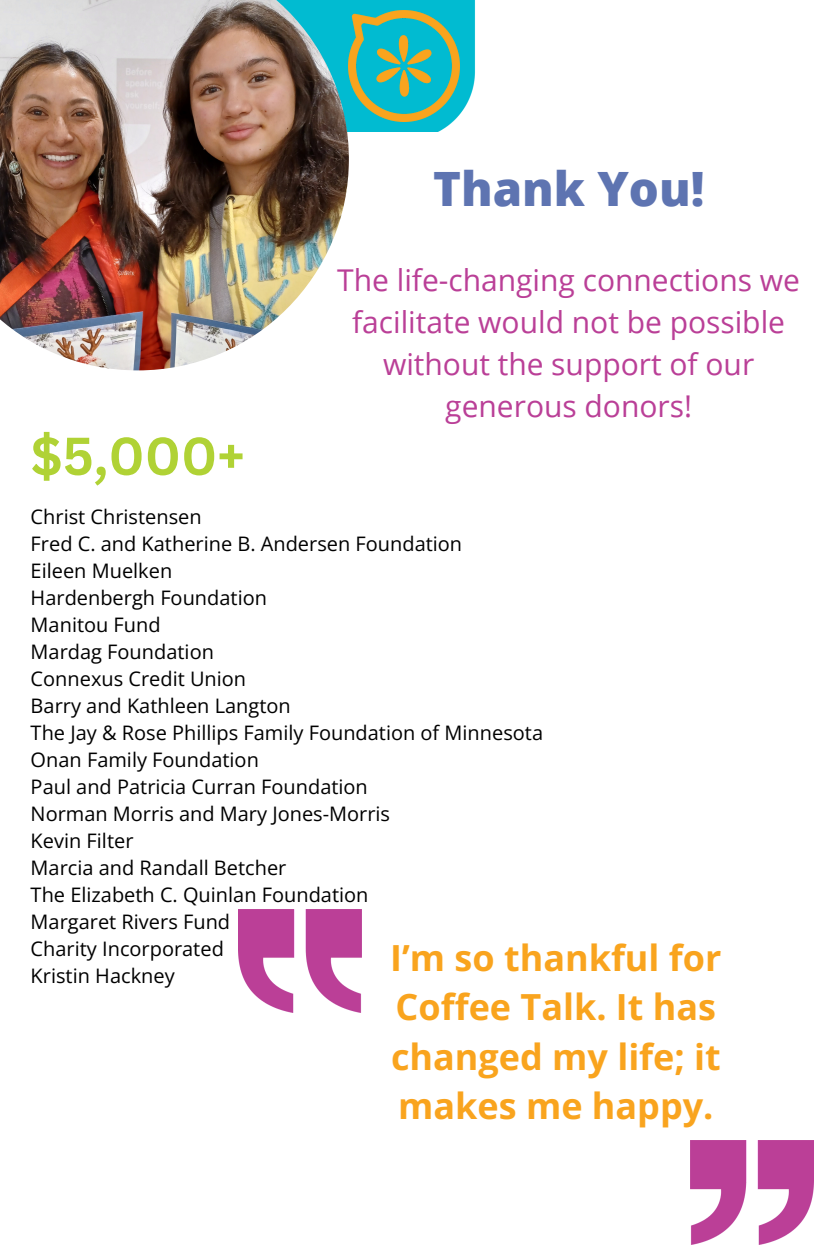
<style>
.page{position:relative;width:828px;height:1260px;background:#fff}
.page>*{position:absolute;margin:0;border:0;box-sizing:border-box;transform-origin:0 0}
.t1{font:700 52px "Canva Sans";color:#b0d235}
.t2{font:800 47.4px "Open Sans";color:#5e74b1}
.t3{font:700 36px/49.6px "Open Sans";color:#f9a41e}
.t4{font:30px/42px "Open Sans";color:#ba3f97;text-align:center}
.t5{font:20px "Open Sans";color:#000}
</style>
<div class="page">
<img style="left:349px;top:0;width:126px;height:132px">
<img style="left:349px;top:10px;width:111px;height:111px">
<img style="left:0;top:0;width:349px;height:370px">
<img style="left:690px;top:1141px;width:123px;height:103px">
<img style="left:238px;top:909px;width:123px;height:104px">
<p class="t2" style="left:433px;top:155px;width:273px">Thank You!</p>
<p class="t1" style="left:31px;top:419px;width:216px">$5,000+</p>
<p class="t4" style="left:337px;top:258px;width:464px">The life-changing connections we facilitate would not be possible without the support of our generous donors!</p>
<h3 class="t5" style="left:31px;top:502px;width:173px">Christ Christensen</h3>
<h1 class="t5" style="left:31px;top:529px;width:433px">Fred C. and Katherine B. Andersen Foundation</h1>
<p class="t5" style="left:31px;top:556px;width:143px">Eileen Muelken</p>
<p class="t5" style="left:31px;top:583px;width:238px">Hardenbergh Foundation</p>
<p class="t5" style="left:31px;top:610px;width:132px">Manitou Fund</p>
<p class="t5" style="left:31px;top:637px;width:185px">Mardag Foundation</p>
<p class="t5" style="left:31px;top:664px;width:217px">Connexus Credit Union</p>
<p class="t5" style="left:31px;top:691px;width:262px">Barry and Kathleen Langton</p>
<p class="t5" style="left:31px;top:718px;width:514px">The Jay &amp; Rose Phillips Family Foundation of Minnesota</p>
<p class="t5" style="left:31px;top:745px;width:230px">Onan Family Foundation</p>
<p class="t5" style="left:31px;top:772px;width:339px">Paul and Patricia Curran Foundation</p>
<p class="t5" style="left:31px;top:799px;width:361px">Norman Morris and Mary Jones-Morris</p>
<p class="t5" style="left:31px;top:826px;width:104px">Kevin Filter</p>
<p class="t5" style="left:31px;top:853px;width:257px">Marcia and Randall Betcher</p>
<p class="t5" style="left:31px;top:880px;width:339px">The Elizabeth C. Quinlan Foundation</p>
<p class="t5" style="left:31px;top:907px;width:201px">Margaret Rivers Fund</p>
<p class="t5" style="left:31px;top:934px;width:195px">Charity Incorporated</p>
<p class="t5" style="left:31px;top:961px;width:146px">Kristin Hackney</p>
<h2 class="t3" style="left:390px;top:932px;width:333px">I’m so thankful for<br>Coffee Talk. It has changed my life; it makes me happy.</h2>
</div>
